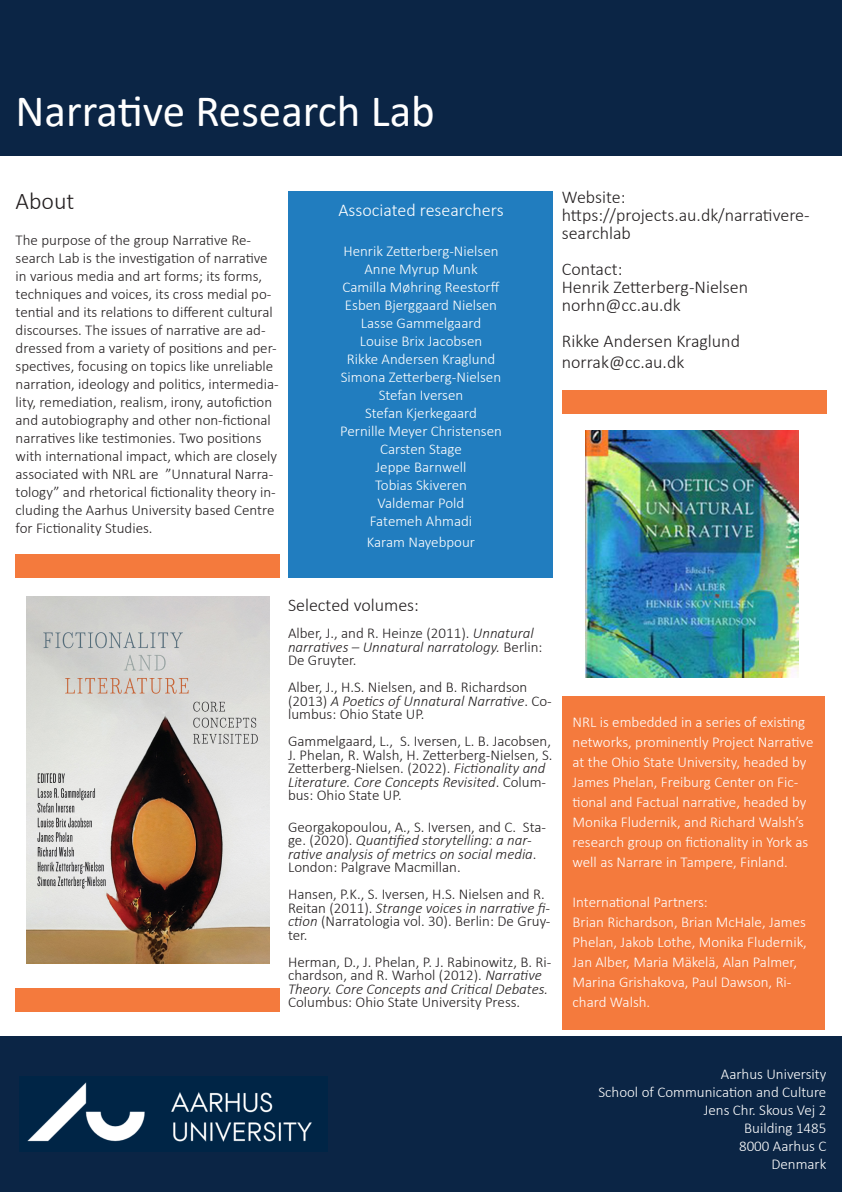
<style>
.page{position:relative;width:842px;height:1192px;background:#fff}
.page>*{position:absolute;margin:0;border:0;box-sizing:border-box;transform-origin:0 0}
.t1{font:45px "Calibri";color:#fff}
.t2{font:300 24px "Calibri";color:#231f20}
.t3{font:300 18px/18px "Calibri";color:#231f20}
.t4{font:300 18px "Calibri";color:#fff}
.t5{font:300 15px/13.5px "Calibri";color:#231f20}
.t6{font:300 15px/20px "Calibri";color:#fff}
.s1{font-style:italic}
</style>
<div class="page">
<div style="left:0;top:0;width:842px;height:156px;background:#0b2545"></div>
<div style="left:0;top:1036px;width:842px;height:156px;background:#0b2545"></div>
<div style="left:289px;top:191px;width:264px;height:387px;background:#217dbf"></div>
<div style="left:562px;top:696px;width:262px;height:333px;background:#f47a3d"></div>
<div style="left:16px;top:554px;width:264px;height:24px;background:#f47a3d"></div>
<div style="left:16px;top:988px;width:264px;height:24px;background:#f47a3d"></div>
<img style="left:20px;top:1076px;width:307px;height:76px">
<div style="left:562px;top:390px;width:264px;height:24px;background:#f47a3d"></div>
<img style="left:26px;top:596px;width:243px;height:368px">
<img style="left:586px;top:430px;width:212px;height:247px">
<p class="t1" style="left:16px;top:80px;width:421px">Narrative Research Lab</p>
<p class="t2" style="left:16px;top:186px;width:60px">About</p>
<p class="t5" style="left:16px;top:231px;width:265px;line-height:18px">The purpose of the group Narrative Re&shy;search Lab is the investigation of narrative in various media and art forms; its forms, techniques and voices, its cross medial po&shy;tential and its relations to different cultural discourses. The issues of narrative are ad&shy;dressed from a variety of positions and per&shy;spectives, focusing on topics like unreliable narration, ideology and politics, intermedia&shy;lity, remediation, realism, irony, autofiction and autobiography and other non-fictional narratives like testimonies. Two positions with international impact, which are closely associated with NRL are ”Unnatural Narra&shy;tology” and rhetorical fictionality theory in&shy;cluding the Aarhus University based Centre for Fictionality Studies.</p>
<p class="t4" style="left:338px;top:199px;width:167px">Associated researchers</p>
<p class="t6" style="left:343px;top:240px;width:157px">Henrik Zetterberg-Nielsen</p>
<p class="t6" style="left:364px;top:258px;width:115px">Anne Myrup Munk</p>
<p class="t6" style="left:343px;top:276px;width:159px">Camilla Møhring Reestorff</p>
<p class="t6" style="left:345px;top:294px;width:154px">Esben Bjerggaard Nielsen</p>
<p class="t6" style="left:361px;top:312px;width:122px">Lasse Gammelgaard</p>
<p class="t6" style="left:360px;top:330px;width:124px">Louise Brix Jacobsen</p>
<p class="t6" style="left:347px;top:348px;width:150px">Rikke Andersen Kraglund</p>
<p class="t6" style="left:341px;top:366px;width:162px">Simona Zetterberg-Nielsen</p>
<p class="t6" style="left:379px;top:384px;width:86px">Stefan Iversen</p>
<p class="t6" style="left:365px;top:402px;width:113px">Stefan Kjerkegaard</p>
<p class="t6" style="left:340px;top:420px;width:163px">Pernille Meyer Christensen</p>
<p class="t6" style="left:380px;top:438px;width:83px">Carsten Stage</p>
<p class="t6" style="left:376px;top:456px;width:92px">Jeppe Barnwell</p>
<p class="t6" style="left:375px;top:474px;width:93px">Tobias Skiveren</p>
<p class="t6" style="left:378px;top:492px;width:88px">Valdemar Pold</p>
<p class="t6" style="left:370px;top:510px;width:104px">Fatemeh Ahmadi</p>
<p class="t6" style="left:367px;top:532px;width:110px">Karam Nayebpour</p>
<p class="t3" style="left:562px;top:187px;width:65px">Website:</p>
<p class="t3" style="left:562px;top:205px;width:249px">https://projects.au.dk/narrativere&shy;searchlab</p>
<p class="t3" style="left:562px;top:259px;width:62px">Contact:</p>
<p class="t3" style="left:562px;top:277px;width:188px">Henrik Zetterberg-Nielsen</p>
<p class="t3" style="left:562px;top:295px;width:120px">norhn@cc.au.dk</p>
<p class="t3" style="left:562px;top:331px;width:180px">Rikke Andersen Kraglund</p>
<p class="t3" style="left:562px;top:353px;width:124px">norrak@cc.au.dk</p>
<p class="t3" style="left:288px;top:596px;width:132px">Selected volumes:</p>
<p class="t5" style="left:288px;top:626px;width:256px">Alber, J., and R. Heinze (2011). <span class="s1">Unnatural narratives – Unnatural narratology.</span> Berlin:<br>De Gruyter.</p>
<p class="t5" style="left:288px;top:680px;width:265px">Alber, J., H.S. Nielsen, and B. Richardson (2013) <span class="s1">A Poetics of Unnatural Narrative</span>. Co&shy;lumbus: Ohio State UP.</p>
<p class="t5" style="left:288px;top:734px;width:266px">Gammelgaard, L., S. Iversen, L. B. Jacobsen, J. Phelan, R. Walsh, H. Zetterberg-Nielsen, S.<br>Zetterberg-Nielsen. (2022). <span class="s1">Fictionality and Literature. Core Concepts Revisited</span>. Colum&shy;bus: Ohio State UP.</p>
<p class="t5" style="left:288px;top:820px;width:259px">Georgakopoulou, A., S. Iversen, and C. Sta&shy;ge. (2020). <span class="s1">Quantified storytelling: a nar&shy;rative analysis of metrics on social media</span>.<br>London: Palgrave Macmillan.</p>
<p class="t5" style="left:288px;top:887px;width:264px">Hansen, P.K., S. Iversen, H.S. Nielsen and R.<br>Reitan (2011). <span class="s1">Strange voices in narrative fi&shy;ction</span> (Narratologia vol. 30). Berlin: De Gruy&shy;ter.</p>
<p class="t5" style="left:288px;top:955px;width:265px">Herman, D., J. Phelan, P. J. Rabinowitz, B. Ri&shy;chardson, and R. Warhol (2012). <span class="s1">Narrative Theory. Core Concepts and Critical Debates.<br></span>Columbus: Ohio State University Press.</p>
<p class="t6" style="left:573px;top:712px;width:242px">NRL is embedded in a series of existing networks, prominently Project Narrative at the Ohio State University, headed by James Phelan, Freiburg Center on Fic&shy;tional and Factual narrative, headed by Monika Fludernik, and Richard Walsh’s research group on fictionality in York as well as Narrare in Tampere, Finland.</p>
<p class="t6" style="left:573px;top:892px;width:137px">International Partners:</p>
<p class="t6" style="left:573px;top:912px;width:236px">Brian Richardson, Brian McHale, James Phelan, Jakob Lothe, Monika Fludernik, Jan Alber, Maria Mäkelä, Alan Palmer, Marina Grishakova, Paul Dawson, Ri&shy;chard Walsh.</p>
<p class="t6" style="left:721px;top:1064px;width:107px">Aarhus University</p>
<p class="t6" style="left:598px;top:1082px;width:230px">School of Communication and Culture</p>
<p class="t6" style="left:704px;top:1100px;width:124px">Jens Chr. Skous Vej 2</p>
<p class="t6" style="left:744px;top:1118px;width:84px">Building 1485</p>
<p class="t6" style="left:739px;top:1136px;width:89px">8000 Aarhus C</p>
<p class="t6" style="left:771px;top:1154px;width:57px">Denmark</p>
</div>
